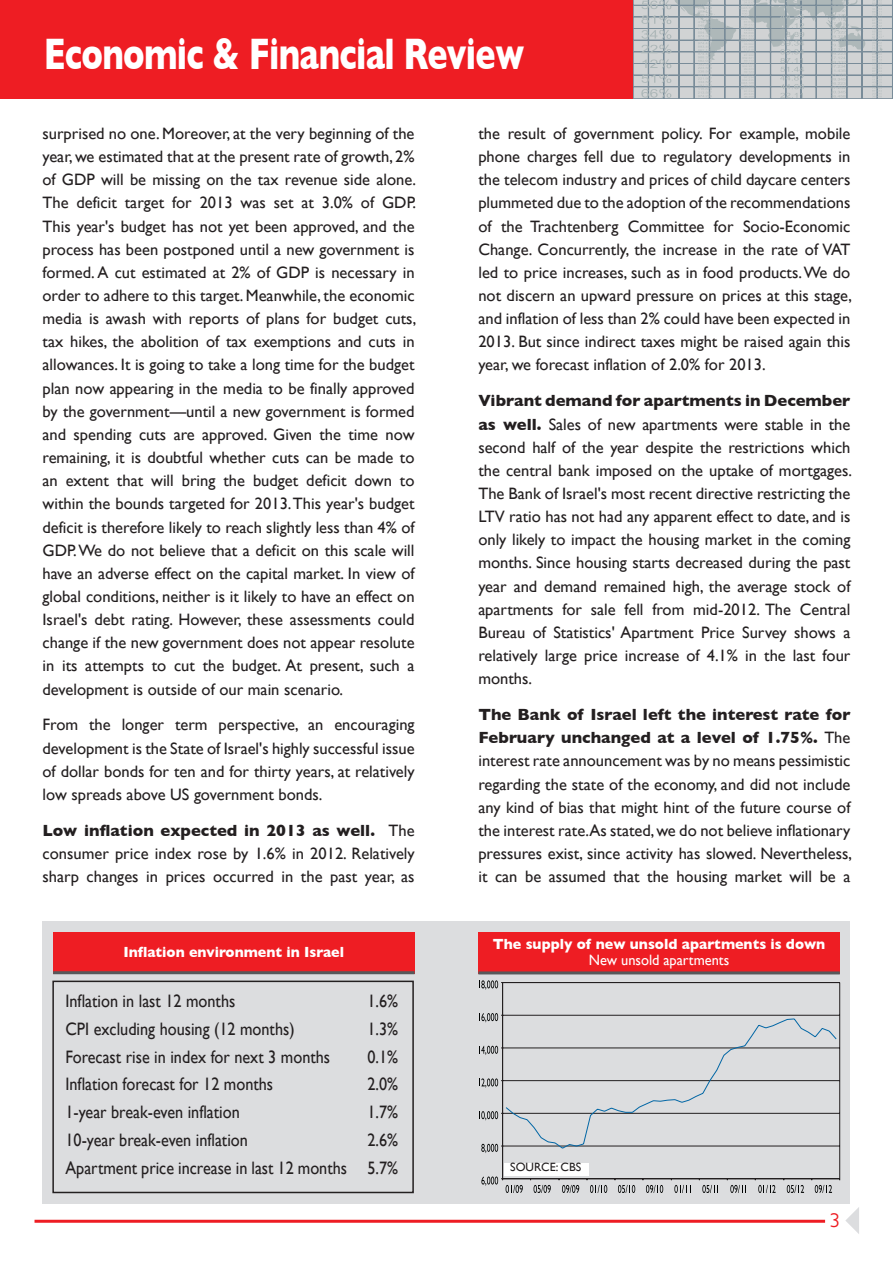
<style>
.page{position:relative;width:893px;height:1263px;background:#fff}
.page>*{position:absolute;margin:0;border:0;box-sizing:border-box;transform-origin:0 0}
.t1{font:700 45px "Gill Sans";letter-spacing:-.02em;color:#fff;scale:.75 1}
.טקסט_אנגלית{font:300 29.7px "Poalim Sans Std";color:#ee1d23}
.טקסט_אנגלית-2{font:18px "Gill Sans";color:#231f20;scale:.9 1}
.טקסט_שוטף_אנגלית{font:16.5px/23.1px "Gill Sans";color:#231f20;text-align:justify}
.טקסט__עברית{font:700 15px/16.5px "Gill Sans";color:#fff;text-align:center;scale:.95 1}
.טקסט_אנגלית-3{font:12px "Gill Sans";color:#231f20}
.s1{font-weight:700}
.s2{font-weight:400}
</style>
<div class="page">
<div style="left:0;top:0;width:893px;height:98px;background:#ee1d23"></div>
<svg style="left:633px;top:0;width:260px;height:98px;background:#b9c0c3"></svg>
<hr style="left:35px;top:1220px;width:790px;height:3px;background:#ee1d23">
<svg style="left:845px;top:1207px;width:14px;height:27px"></svg>
<div style="left:43px;top:921px;width:807px;height:283px;background:#dcdddf"></div>
<div style="left:53px;top:932px;width:362px;height:41px;background:#ee1d23"></div>
<hr style="left:53px;top:971px;width:362px;height:3px;background:#57585a">
<div style="left:52px;top:980px;width:362px;height:213px;border:2px solid #231f20"></div>
<div style="left:478px;top:933px;width:362px;height:41px;background:#ee1d23"></div>
<hr style="left:478px;top:971px;width:362px;height:3px;background:#57585a">
<hr style="left:503px;top:1145px;width:337px;height:1px;background:#231f20">
<hr style="left:503px;top:1113px;width:337px;height:1px;background:#231f20">
<hr style="left:503px;top:1080px;width:337px;height:1px;background:#231f20">
<hr style="left:503px;top:1047px;width:337px;height:1px;background:#231f20">
<hr style="left:503px;top:1015px;width:337px;height:1px;background:#231f20">
<hr style="left:503px;top:982px;width:337px;height:1px;background:#231f20">
<hr style="left:839px;top:982px;width:1px;height:197px;background:#231f20">
<hr style="left:502px;top:982px;width:1px;height:197px;background:#231f20">
<hr style="left:503px;top:1178px;width:337px;height:1px;background:#231f20">
<svg style="left:479px;top:1013px;width:359px;height:140px"></svg>
<svg style="left:479px;top:980px;width:23px;height:10px"></svg>
<svg style="left:481px;top:1176px;width:42px;height:17px"></svg>
<svg style="left:530px;top:1179px;width:21px;height:14px"></svg>
<svg style="left:558px;top:1179px;width:21px;height:14px"></svg>
<svg style="left:586px;top:1179px;width:21px;height:14px"></svg>
<svg style="left:614px;top:1179px;width:21px;height:14px"></svg>
<svg style="left:642px;top:1179px;width:21px;height:14px"></svg>
<svg style="left:671px;top:1179px;width:20px;height:14px"></svg>
<svg style="left:699px;top:1179px;width:20px;height:14px"></svg>
<svg style="left:727px;top:1179px;width:19px;height:14px"></svg>
<svg style="left:755px;top:1179px;width:21px;height:14px"></svg>
<svg style="left:783px;top:1179px;width:21px;height:14px"></svg>
<svg style="left:811px;top:1179px;width:21px;height:14px"></svg>
<div style="left:504px;top:1163px;width:85px;height:12px;background:#fff"></div>
<p class="t1" style="left:44px;top:28px;width:642px">Economic &amp; Financial Review</p>
<p class="טקסט_שוטף_אנגלית" style="left:43px;top:122px;width:375px">surprised no one. Moreover, at the very beginning of the year, we estimated that at the present rate of growth, 2% of GDP will be missing on the tax revenue side alone.<br>The deficit target for 2013 was set at 3.0% of GDP.<br>This year's budget has not yet been approved, and the process has been postponed until a new government is formed. A cut estimated at 2% of GDP is necessary in order to adhere to this target. Meanwhile, the economic media is awash with reports of plans for budget cuts, tax hikes, the abolition of tax exemptions and cuts in allowances. It is going to take a long time for the budget plan now appearing in the media to be finally approved by the government—until a new government is formed and spending cuts are approved. Given the time now remaining, it is doubtful whether cuts can be made to an extent that will bring the budget deficit down to within the bounds targeted for 2013. This year's budget deficit is therefore likely to reach slightly less than 4% of GDP. We do not believe that a deficit on this scale will have an adverse effect on the capital market. In view of global conditions, neither is it likely to have an effect on Israel's debt rating. However, these assessments could change if the new government does not appear resolute in its attempts to cut the budget. At present, such a development is outside of our main scenario.</p>
<p class="טקסט_שוטף_אנגלית" style="left:43px;top:713px;width:374px">From the longer term perspective, an encouraging development is the State of Israel's highly successful issue of dollar bonds for ten and for thirty years, at relatively low spreads above US government bonds.</p>
<p class="טקסט_שוטף_אנגלית" style="left:43px;top:818px;width:374px"><span class="s1">Low inflation expected in 2013 as well.</span> The consumer price index rose by 1.6% in 2012. Relatively sharp changes in prices occurred in the past year, as</p>
<p class="טקסט_שוטף_אנגלית" style="left:478px;top:122px;width:375px">the result of government policy. For example, mobile phone charges fell due to regulatory developments in the telecom industry and prices of child daycare centers plummeted due to the adoption of the recommendations of the Trachtenberg Committee for Socio-Economic Change. Concurrently, the increase in the rate of VAT led to price increases, such as in food products. We do not discern an upward pressure on prices at this stage, and inflation of less than 2% could have been expected in 2013. But since indirect taxes might be raised again this year, we forecast inflation of 2.0% for 2013.</p>
<p class="טקסט_שוטף_אנגלית" style="left:478px;top:389px;width:375px"><span class="s1">Vibrant demand for apartments in December as well.</span> Sales of new apartments were stable in the second half of the year despite the restrictions which the central bank imposed on the uptake of mortgages.<br>The Bank of Israel's most recent directive restricting the LTV ratio has not had any apparent effect to date, and is only likely to impact the housing market in the coming months. Since housing starts decreased during the past year and demand remained high, the average stock of apartments for sale fell from mid-2012. The Central Bureau of Statistics' Apartment Price Survey shows a relatively large price increase of 4.1% in the last four months.</p>
<p class="טקסט_שוטף_אנגלית" style="left:478px;top:703px;width:375px"><span class="s1">The Bank of Israel left the interest rate for February unchanged at a level of 1.75%.</span> The interest rate announcement was by no means pessimistic regarding the state of the economy, and did not include any kind of bias that might hint of the future course of the interest rate.As stated, we do not believe inflationary pressures exist, since activity has slowed. Nevertheless, it can be assumed that the housing market will be a</p>
<p class="טקסט__עברית" style="left:124px;top:943px;width:234px">Inflation environment in Israel</p>
<p class="טקסט__עברית" style="left:493px;top:935px;width:351px">The supply of new unsold apartments is down<br><span class="s2">New unsold apartments</span></p>
<p class="טקסט_אנגלית-2" style="left:65px;top:990px;width:190px">Inflation in last 12 months</p>
<p class="טקסט_אנגלית-2" style="left:65px;top:1018px;width:256px">CPI excluding housing (12 months)</p>
<p class="טקסט_אנגלית-2" style="left:65px;top:1046px;width:296px">Forecast rise in index for next 3 months</p>
<p class="טקסט_אנגלית-2" style="left:65px;top:1074px;width:232px">Inflation forecast for 12 months</p>
<p class="טקסט_אנגלית-2" style="left:65px;top:1101px;width:195px">1-year break-even inflation</p>
<p class="טקסט_אנגלית-2" style="left:65px;top:1129px;width:204px">10-year break-even inflation</p>
<p class="טקסט_אנגלית-2" style="left:65px;top:1157px;width:314px">Apartment price increase in last 12 months</p>
<p class="טקסט_אנגלית-2" style="left:368px;top:990px;width:36px">1.6%</p>
<p class="טקסט_אנגלית-2" style="left:368px;top:1018px;width:36px">1.3%</p>
<p class="טקסט_אנגלית-2" style="left:368px;top:1046px;width:36px">0.1%</p>
<p class="טקסט_אנגלית-2" style="left:368px;top:1074px;width:36px">2.0%</p>
<p class="טקסט_אנגלית-2" style="left:368px;top:1101px;width:36px">1.7%</p>
<p class="טקסט_אנגלית-2" style="left:368px;top:1129px;width:36px">2.6%</p>
<p class="טקסט_אנגלית-2" style="left:368px;top:1157px;width:36px">5.7%</p>
<p class="טקסט_אנגלית-3" style="left:510px;top:1160px;width:73px">SOURCE: CBS</p>
<p class="טקסט_אנגלית" style="left:829px;top:1206px;width:13px">3</p>
</div>
